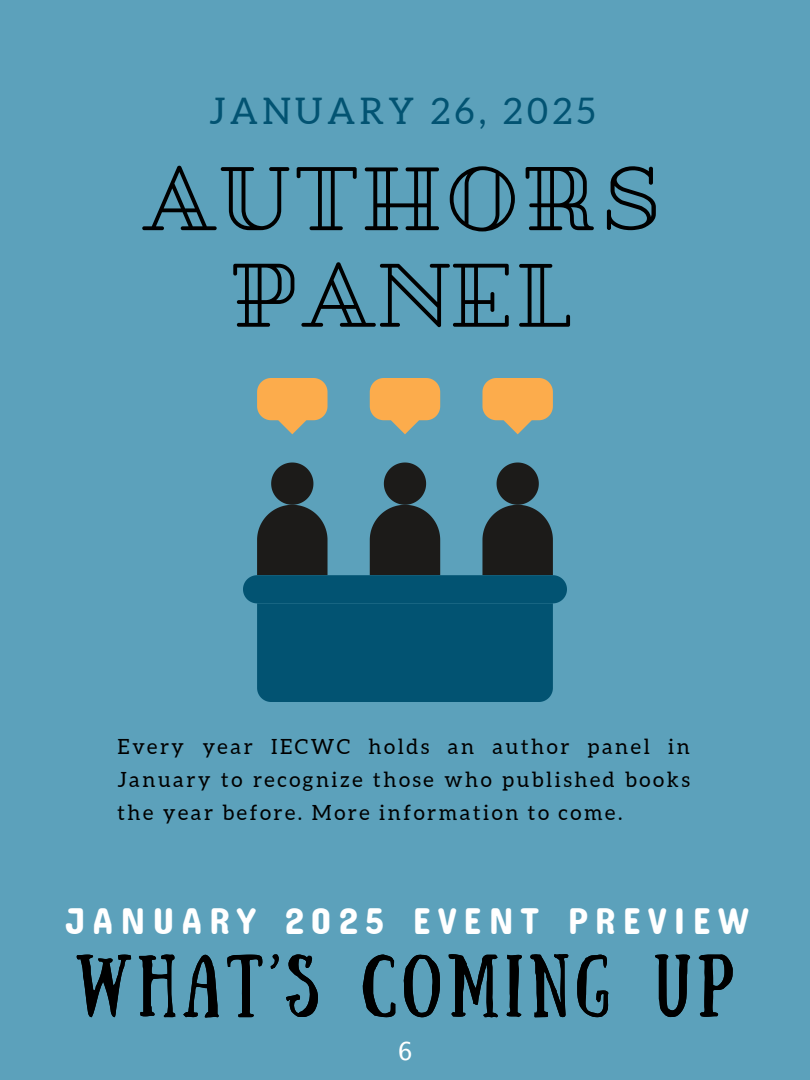
<style>
.page{position:relative;width:810px;height:1080px;background:#5ca1bb}
.page>*{position:absolute;margin:0;border:0;box-sizing:border-box;transform-origin:0 0}
.t1{font:87.25px/96.6px "Pirou";letter-spacing:.025em;color:#000;text-align:center}
.t2{font:62.5px "Sunday";letter-spacing:.1em;color:#000}
.t3{font:37.5px "Concert One";letter-spacing:.19em;color:#fff}
.t4{font:36.62px "Aleo";letter-spacing:.12em;color:#025372}
.t5{font:25px "Lucida Console W1 G";color:#fff}
.t6{font:20.94px/33.2px "Aleo";letter-spacing:.12em;color:#000;text-align:justify}
</style>
<div class="page">
<svg style="left:257px;top:378px;width:71px;height:56px"></svg>
<svg style="left:370px;top:378px;width:70px;height:56px"></svg>
<svg style="left:482px;top:378px;width:71px;height:56px"></svg>
<svg style="left:243px;top:463px;width:324px;height:239px"></svg>
<p class="t4" style="left:209px;top:91px;width:388px">JANUARY 26, 2025</p>
<p class="t1" style="left:142px;top:154px;width:522px">AUTHORS<br>PANEL</p>
<h3 class="t6" style="left:118px;top:730px;width:574px">Every year IECWC holds an author panel in January to recognize those who published books the year before. More information to come.</h3>
<h1 class="t3" style="left:65px;top:897px;width:685px">JANUARY 2025 EVENT PREVIEW</h1>
<h2 class="t2" style="left:75px;top:942px;width:661px">WHAT’S COMING UP</h2>
<h2 class="t5" style="left:397px;top:1040px;width:17px">6</h2>
</div>
